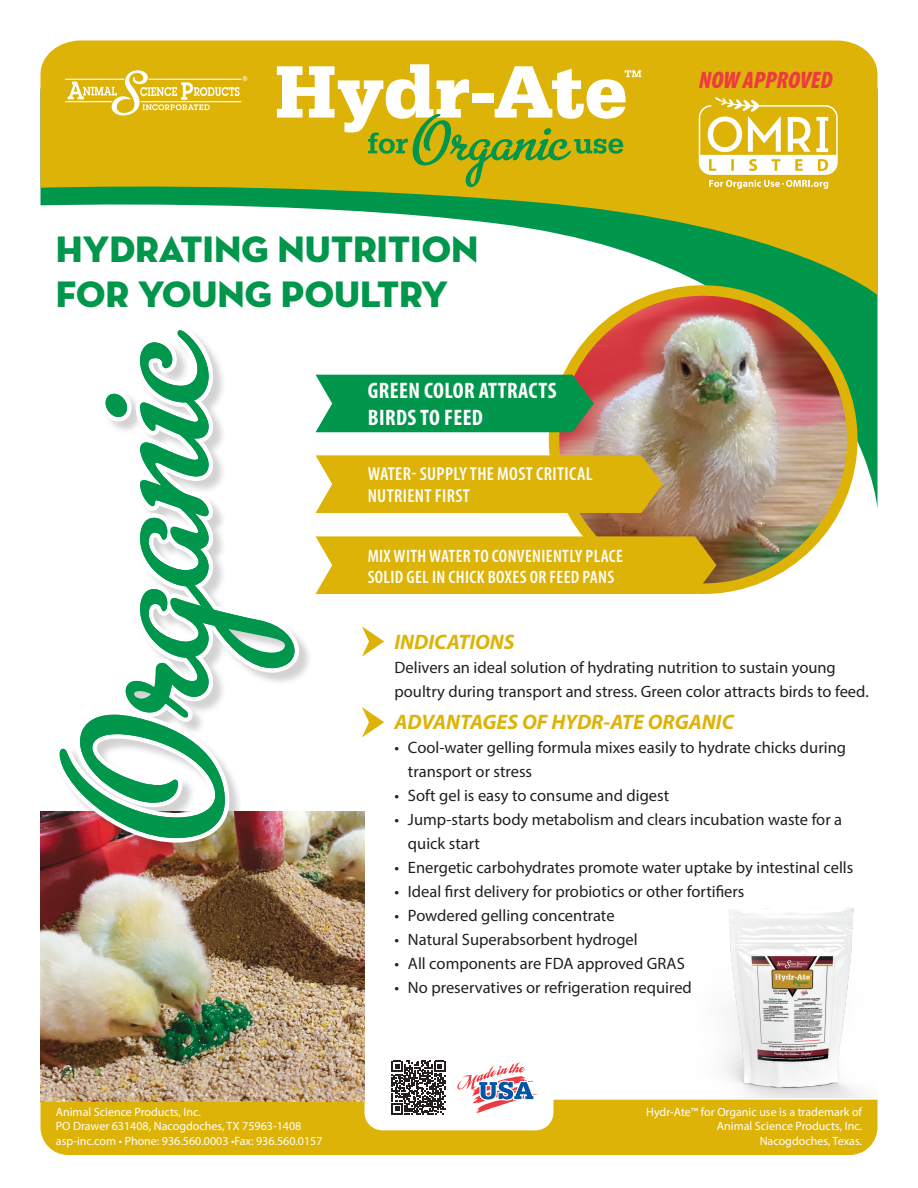
<style>
.page{position:relative;width:918px;height:1188px;background:#fff}
.page>*{position:absolute;margin:0;border:0;box-sizing:border-box;transform-origin:0 0}
.t1{font:37.5px/45px "Neutraface Display Titling";color:#00964c}
.t2{font:italic 900 condensed 24px "Myriad Pro";color:#ee3a41}
.t3{font:700 condensed 22.5px/27px "Myriad Pro";letter-spacing:.02em;color:#fff}
.t4{font:italic 700 21px "Myriad Pro";color:#deb308}
.t5{font:600 condensed 18.75px/22.5px "Myriad Pro";letter-spacing:.02em;color:#fff}
.t6{font:600 condensed 18px/21.6px "Myriad Pro";letter-spacing:.02em;color:#fff}
.t7{font:16.5px/24px "Myriad Pro";color:#231f20}
.t8{font:12px/14.4px "Myriad Pro";color:#fff}
</style>
<div class="page">
<div style="left:40px;top:1100px;width:838px;height:55px;background:#deb308"></div>
<svg style="left:315px;top:295px;width:563px;height:214px"></svg>
<svg style="left:40px;top:40px;width:838px;height:255px;fill:#deb308"></svg>
<svg style="left:277px;top:64px;width:364px;height:123px"></svg>
<svg style="left:65px;top:70px;width:182px;height:46px;background:#e4c23b"></svg>
<img style="left:554px;top:291px;width:298px;height:298px;border-radius:149px">
<div style="left:549px;top:285px;width:309px;height:309px;border:10px solid #deb308;border-radius:50%"></div>
<svg style="left:316px;top:455px;width:347px;height:58px;background:#ddb312"></svg>
<div style="left:316px;top:536px;width:401px;height:58px;background:#deb308"></div>
<svg style="left:316px;top:375px;width:278px;height:57px;background:#0f9651"></svg>
<svg style="left:362px;top:626px;width:22px;height:31px"></svg>
<svg style="left:362px;top:707px;width:22px;height:30px"></svg>
<img style="left:41px;top:812px;width:323px;height:289px">
<div style="left:57px;top:328px;width:256px;height:528px;background:#231f20;opacity:.2"></div>
<svg style="left:53px;top:287px;width:248px;height:558px"></svg>
<svg style="left:699px;top:97px;width:139px;height:92px"></svg>
<svg style="left:364px;top:1057px;width:190px;height:73px"></svg>
<img style="left:725px;top:907px;width:135px;height:190px">
<h1 class="t1" style="left:56px;top:227px;width:424px">HYDRATING NUTRITION<br>FOR YOUNG POULTRY</h1>
<h3 class="t3" style="left:368px;top:377px;width:190px">GREEN COLOR ATTRACTS<br>BIRDS TO FEED</h3>
<p class="t5" style="left:368px;top:462px;width:226px">WATER- SUPPLY THE MOST CRITICAL<br>NUTRIENT FIRST</p>
<p class="t6" style="left:368px;top:545px;width:257px">MIX WITH WATER TO CONVENIENTLY PLACE<br>SOLID GEL IN CHICK BOXES OR FEED PANS</p>
<h2 class="t2" style="left:699px;top:65px;width:135px">NOW APPROVED</h2>
<p class="t4" style="left:394px;top:629px;width:122px">INDICATIONS</p>
<p class="t7" style="left:394px;top:656px;width:476px">Delivers an ideal solution of hydrating nutrition to sustain young poultry during transport and stress. Green color attracts birds to feed.</p>
<p class="t4" style="left:394px;top:708px;width:341px">ADVANTAGES OF HYDR-ATE ORGANIC</p>
<p class="t7" style="left:408px;top:735px;width:440px;text-indent:-13px">• Cool-water gelling formula mixes easily to hydrate chicks during transport or stress</p>
<p class="t7" style="left:394px;top:783px;width:276px">• Soft gel is easy to consume and digest</p>
<p class="t7" style="left:408px;top:807px;width:436px;text-indent:-13px">• Jump-starts body metabolism and clears incubation waste for a quick start</p>
<p class="t7" style="left:394px;top:855px;width:460px">• Energetic carbohydrates promote water uptake by intestinal cells</p>
<p class="t7" style="left:394px;top:879px;width:351px">• Ideal first delivery for probiotics or other fortifiers</p>
<p class="t7" style="left:394px;top:903px;width:222px">• Powdered gelling concentrate</p>
<p class="t7" style="left:394px;top:927px;width:245px">• Natural Superabsorbent hydrogel</p>
<p class="t7" style="left:394px;top:951px;width:292px">• All components are FDA approved GRAS</p>
<p class="t7" style="left:394px;top:975px;width:299px">• No preservatives or refrigeration required</p>
<p class="t8" style="left:56px;top:1105px;width:268px">Animal Science Products, Inc.<br>PO Drawer 631408, Nacogdoches, TX 75963-1408 asp-inc.com • Phone: 936.560.0003 •Fax: 936.560.0157</p>
<p class="t8" style="left:646px;top:1105px;width:217px;text-align:right">Hydr-Ate™ for Organic use is a trademark of<br>Animal Science Products, Inc.<br>Nacogdoches, Texas.</p>
</div>
